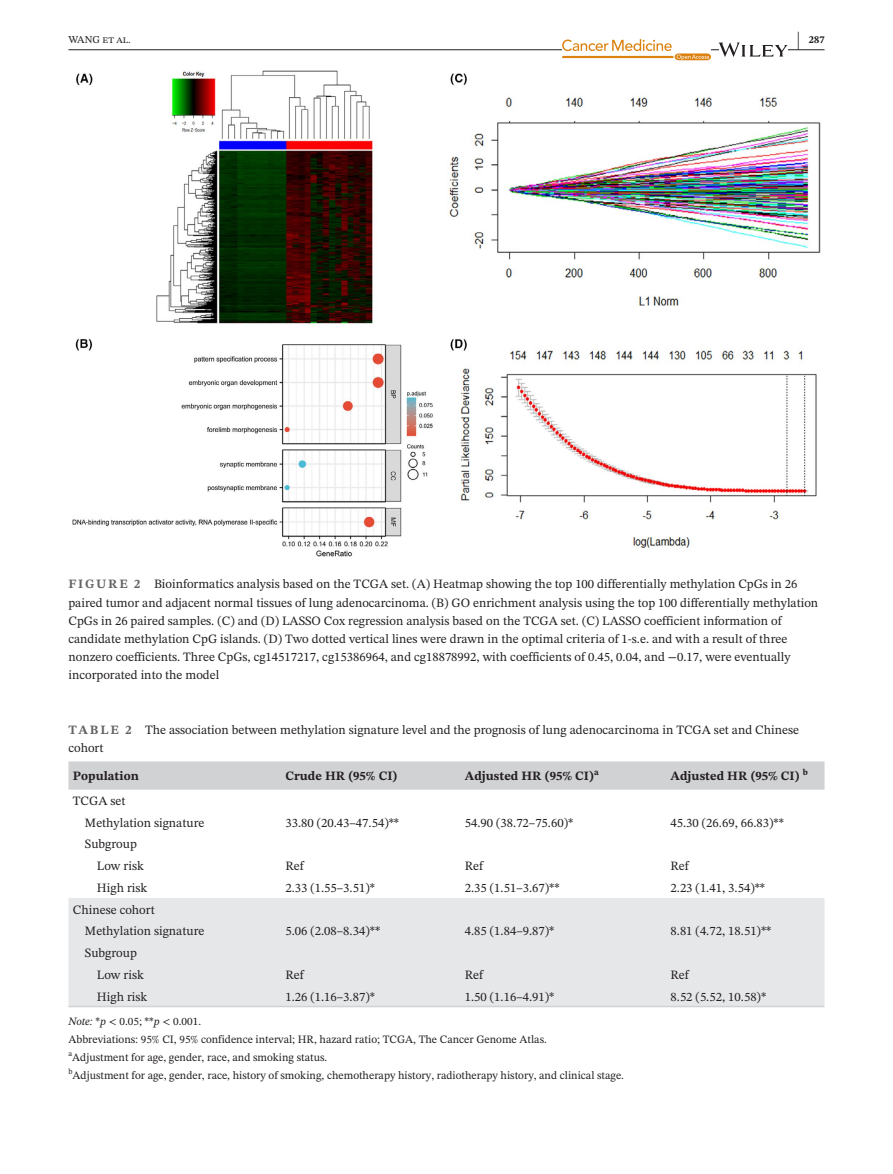
<style>
.page{position:relative;width:893px;height:1174px;background:#fff}
.page>*{position:absolute;margin:0;border:0;box-sizing:border-box;transform-origin:0 0}
.t1{font:700 21px "STIX Two Text";color:#231f20;scale:.42 1}
.t2{font:12.75px/18px "STIX Two Text";color:#231f20}
.t3{font:700 12.75px "STIX Two Text";color:#231f20}
.t4{font:11.25px/18px "STIX Two Text";color:#231f20}
.t5{font:10.5px "STIX Two Text";color:#231f20}
.t6{font:700 10.5px "STIX Two Text";color:#231f20}
.t7{font:700 8.85px "STIX Two Text";color:#231f20}
.t8{font:7.8px "STIX Two Text";color:#231f20}
.s1{font-weight:700;color:#636366}
.s2{font-style:italic}
</style>
<div class="page">
<hr style="left:68px;top:49px;width:756px;height:1px;background:#231f20">
<svg style="left:562px;top:39px;width:149px;height:21px"></svg>
<svg style="left:719px;top:43px;width:68px;height:14px"></svg>
<img style="left:72px;top:70px;width:749px;height:486px">
<div style="left:68px;top:761px;width:756px;height:28px;background:#d1d2d4"></div>
<div style="left:68px;top:898px;width:756px;height:107px;background:#e6e7e9"></div>
<hr style="left:68px;top:1005px;width:213px;height:2px;background:#d1d2d4">
<hr style="left:281px;top:1005px;width:179px;height:2px;background:#d1d2d4">
<hr style="left:460px;top:1005px;width:206px;height:2px;background:#d1d2d4">
<hr style="left:666px;top:1005px;width:158px;height:2px;background:#d1d2d4">
<h1 class="t1" style="left:797px;top:24px;width:8px">|</h1>
<p class="t5" style="left:68px;top:32px;width:64px">WANG et al.</p>
<p class="t6" style="left:809px;top:32px;width:17px">287</p>
<p class="t2" style="left:68px;top:575px;width:751px"><span class="s1">FIGURE 2</span> Bioinformatics analysis based on the TCGA set. (A) Heatmap showing the top 100 differentially methylation CpGs in 26 paired tumor and adjacent normal tissues of lung adenocarcinoma. (B) GO enrichment analysis using the top 100 differentially methylation CpGs in 26 paired samples. (C) and (D) LASSO Cox regression analysis based on the TCGA set. (C) LASSO coefficient information of candidate methylation CpG islands. (D) Two dotted vertical lines were drawn in the optimal criteria of 1-s.e. and with a result of three nonzero coefficients. Three CpGs, cg14517217, cg15386964, and cg18878992, with coefficients of 0.45, 0.04, and −0.17, were eventually incorporated into the model</p>
<p class="t2" style="left:68px;top:720px;width:732px"><span class="s1">TABLE 2</span> The association between methylation signature level and the prognosis of lung adenocarcinoma in TCGA set and Chinese cohort</p>
<p class="t3" style="left:73px;top:767px;width:67px">Population</p>
<p class="t3" style="left:285px;top:767px;width:114px">Crude HR (95% CI)</p>
<p class="t3" style="left:465px;top:767px;width:131px">Adjusted HR (95% CI)</p>
<p class="t7" style="left:594px;top:765px;width:6px">a</p>
<p class="t3" style="left:670px;top:767px;width:131px">Adjusted HR (95% CI)</p>
<p class="t7" style="left:803px;top:765px;width:7px">b</p>
<p class="t2" style="left:85px;top:790px;width:121px;line-height:21.8px;text-indent:-12px">TCGA set<br>Methylation signature</p>
<p class="t2" style="left:285px;top:813px;width:115px">33.80 (20.43–47.54)**</p>
<p class="t2" style="left:465px;top:813px;width:110px">54.90 (38.72–75.60)*</p>
<p class="t2" style="left:670px;top:813px;width:115px">45.30 (26.69, 66.83)**</p>
<p class="t2" style="left:97px;top:833px;width:48px;line-height:21.8px;text-indent:-12px">Subgroup<br>Low risk</p>
<p class="t2" style="left:285px;top:857px;width:20px">Ref</p>
<p class="t2" style="left:465px;top:857px;width:20px">Ref</p>
<p class="t2" style="left:670px;top:857px;width:20px">Ref</p>
<p class="t2" style="left:97px;top:878px;width:52px">High risk</p>
<p class="t2" style="left:285px;top:878px;width:91px">2.33 (1.55–3.51)*</p>
<p class="t2" style="left:465px;top:878px;width:96px">2.35 (1.51–3.67)**</p>
<p class="t2" style="left:670px;top:878px;width:96px">2.23 (1.41, 3.54)**</p>
<p class="t2" style="left:85px;top:898px;width:121px;line-height:21.8px;text-indent:-12px">Chinese cohort<br>Methylation signature</p>
<p class="t2" style="left:285px;top:922px;width:96px">5.06 (2.08–8.34)**</p>
<p class="t2" style="left:465px;top:922px;width:91px">4.85 (1.84–9.87)*</p>
<p class="t2" style="left:670px;top:922px;width:102px">8.81 (4.72, 18.51)**</p>
<p class="t2" style="left:97px;top:942px;width:48px;line-height:21.8px;text-indent:-12px">Subgroup<br>Low risk</p>
<p class="t2" style="left:285px;top:965px;width:20px">Ref</p>
<p class="t2" style="left:465px;top:965px;width:20px">Ref</p>
<p class="t2" style="left:670px;top:965px;width:20px">Ref</p>
<p class="t2" style="left:97px;top:987px;width:52px">High risk</p>
<p class="t2" style="left:285px;top:987px;width:91px">1.26 (1.16–3.87)*</p>
<p class="t2" style="left:465px;top:987px;width:91px">1.50 (1.16–4.91)*</p>
<p class="t2" style="left:670px;top:987px;width:97px">8.52 (5.52, 10.58)*</p>
<p class="t4" style="left:68px;top:1012px;width:480px"><span class="s2">Note:</span> *<span class="s2">p</span> &lt; 0.05; **<span class="s2">p</span> &lt; 0.001.<br>Abbreviations: 95% CI, 95% confidence interval; HR, hazard ratio; TCGA, The Cancer Genome Atlas.</p>
<p class="t8" style="left:68px;top:1048px;width:5px">a</p>
<p class="t4" style="left:72px;top:1048px;width:257px">Adjustment for age, gender, race, and smoking status.</p>
<p class="t8" style="left:68px;top:1066px;width:6px">b</p>
<p class="t4" style="left:73px;top:1066px;width:553px">Adjustment for age, gender, race, history of smoking, chemotherapy history, radiotherapy history, and clinical stage.</p>
</div>
